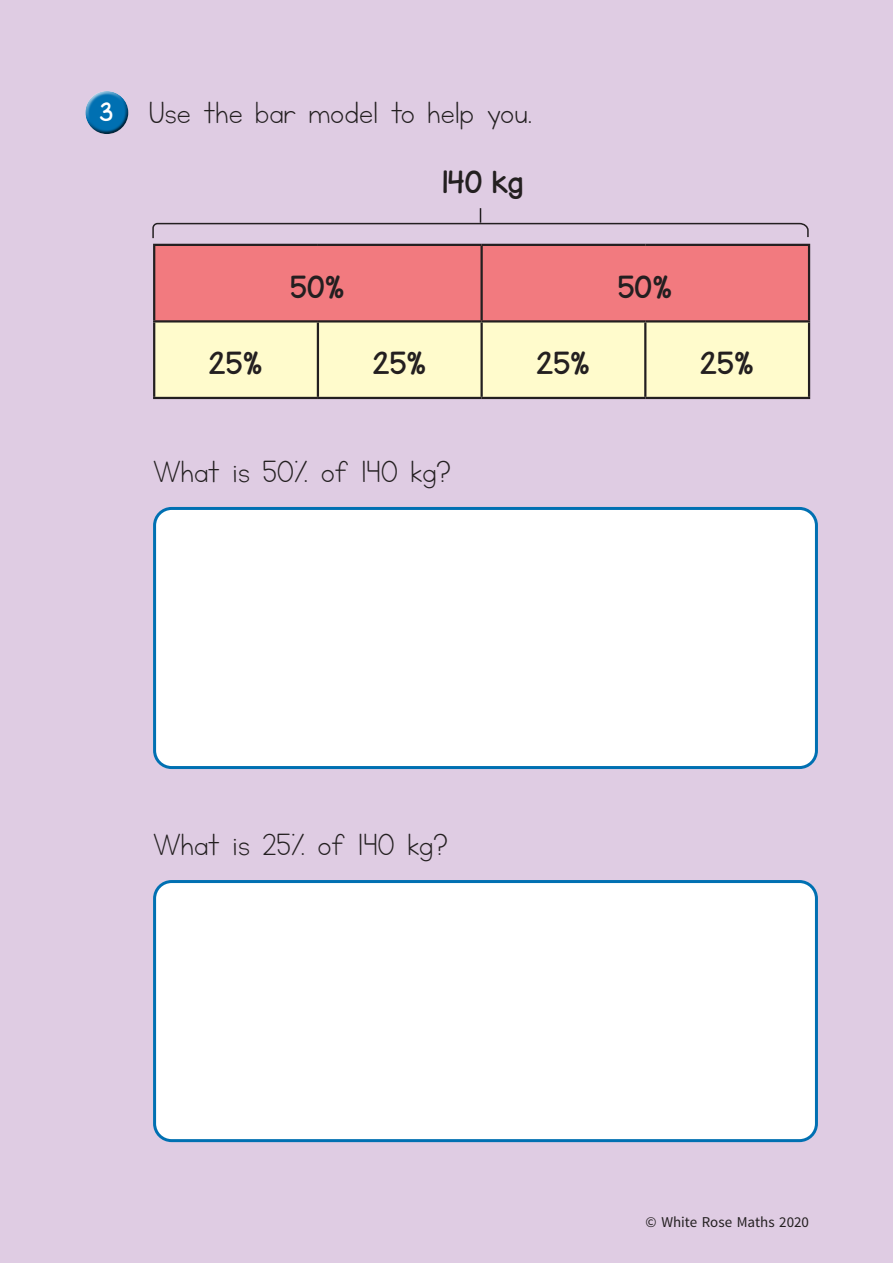
<style>
.page{position:relative;width:893px;height:1263px;background:#dfcce3}
.page>*{position:absolute;margin:0;border:0;box-sizing:border-box;transform-origin:0 0}
.Year_5_HL_Body_Text{font:36px "KG Neatly Printed";color:#231f20}
.Year_5_HL_Rubric{font:36px "KG Neatly Printed";color:#231f20}
.Year_5_HL_box_number{font:27px "KG Miss Kindy Chunky";color:#231f20}
.Year_5_HL_Rubric_Num{font:22.5px "KG Miss Kindy Chunky";color:#fff}
.Year_5_HL_Body_Text-2{font:15px "Source Sans Pro";color:#231f20}
</style>
<div class="page">
<div style="left:85px;top:91px;width:44px;height:34px;background:#fff;opacity:.75"></div>
<div style="left:85px;top:98px;width:45px;height:38px;background:#231f20;opacity:.75"></div>
<div style="left:155px;top:246px;width:653px;height:74px;background:#f27a7f"></div>
<div style="left:155px;top:322px;width:653px;height:75px;background:#fffbcc"></div>
<hr style="left:153px;top:244px;width:165px;height:2px;background:#231f20">
<hr style="left:153px;top:246px;width:2px;height:74px;background:#231f20">
<hr style="left:318px;top:244px;width:164px;height:2px;background:#231f20">
<hr style="left:482px;top:244px;width:163px;height:2px;background:#231f20">
<hr style="left:480px;top:246px;width:3px;height:74px;background:#231f20">
<hr style="left:645px;top:244px;width:165px;height:2px;background:#231f20">
<hr style="left:808px;top:246px;width:2px;height:74px;background:#231f20">
<hr style="left:153px;top:320px;width:165px;height:2px;background:#231f20">
<hr style="left:153px;top:322px;width:2px;height:75px;background:#231f20">
<hr style="left:318px;top:320px;width:164px;height:2px;background:#231f20">
<hr style="left:317px;top:322px;width:2px;height:75px;background:#231f20">
<hr style="left:482px;top:320px;width:163px;height:2px;background:#231f20">
<hr style="left:480px;top:322px;width:3px;height:75px;background:#231f20">
<hr style="left:645px;top:320px;width:165px;height:2px;background:#231f20">
<hr style="left:644px;top:322px;width:2px;height:75px;background:#231f20">
<hr style="left:808px;top:322px;width:2px;height:75px;background:#231f20">
<hr style="left:153px;top:397px;width:165px;height:2px;background:#231f20">
<hr style="left:318px;top:397px;width:164px;height:2px;background:#231f20">
<hr style="left:482px;top:397px;width:163px;height:2px;background:#231f20">
<hr style="left:645px;top:397px;width:165px;height:2px;background:#231f20">
<div style="left:155px;top:508px;width:661px;height:259px;background:#fff;border-radius:17px"></div>
<div style="left:153px;top:507px;width:665px;height:262px;border:3px solid #0070b2;border-radius:17px"></div>
<div style="left:155px;top:881px;width:661px;height:259px;background:#fff;border-radius:17px"></div>
<div style="left:153px;top:880px;width:665px;height:262px;border:3px solid #0070b2;border-radius:17px"></div>
<svg style="left:152px;top:208px;width:657px;height:31px"></svg>
<p class="Year_5_HL_Rubric_Num" style="left:100px;top:97px;width:15px">3</p>
<p class="Year_5_HL_Rubric" style="left:149px;top:96px;width:385px">Use the bar model to help you.</p>
<p class="Year_5_HL_box_number" style="left:443px;top:164px;width:83px">140 kg</p>
<p class="Year_5_HL_box_number" style="left:291px;top:268px;width:56px">50%</p>
<p class="Year_5_HL_box_number" style="left:618px;top:268px;width:56px">50%</p>
<p class="Year_5_HL_box_number" style="left:209px;top:345px;width:56px">25%</p>
<p class="Year_5_HL_box_number" style="left:373px;top:345px;width:56px">25%</p>
<p class="Year_5_HL_box_number" style="left:536px;top:345px;width:56px">25%</p>
<p class="Year_5_HL_box_number" style="left:700px;top:345px;width:56px">25%</p>
<p class="Year_5_HL_Body_Text" style="left:153px;top:455px;width:299px">What is 50% of 140 kg?</p>
<p class="Year_5_HL_Body_Text" style="left:153px;top:828px;width:296px">What is 25% of 140 kg?</p>
<p class="Year_5_HL_Body_Text-2" style="left:646px;top:1213px;width:165px">© White Rose Maths 2020</p>
</div>
